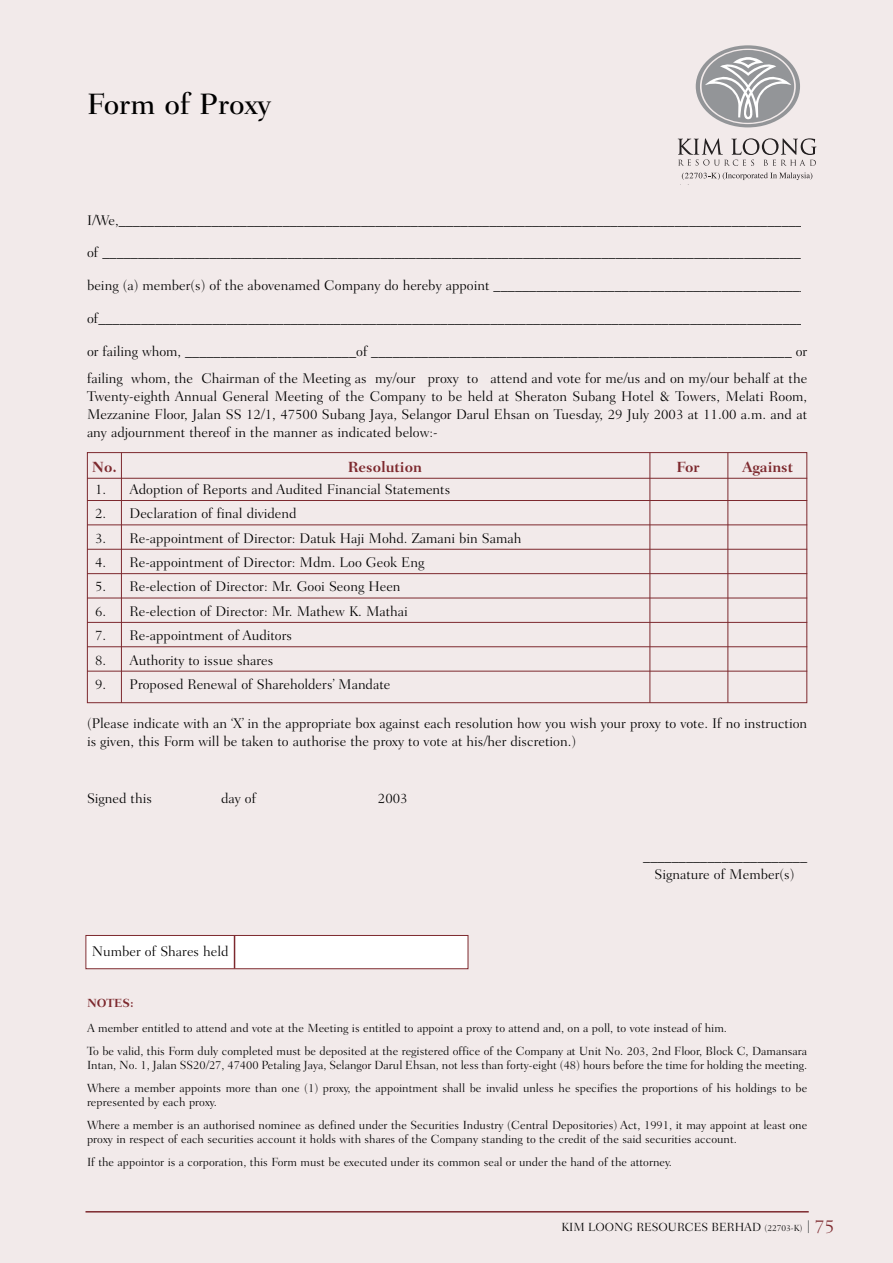
<style>
.page{position:relative;width:893px;height:1263px;background:#fff}
.page>*{position:absolute;margin:0;border:0;box-sizing:border-box;transform-origin:0 0}
.t1{font:500 30px "Fairfield LH";color:#000}
.t2{font:700 15px "Fairfield LH";color:#7d292e}
.t3{font:300 14.25px/18px "Fairfield LH";color:#000}
.t4{font:300 12px/22.8px "Fairfield LH";color:#000}
.t5{font:700 12px "Fairfield LH";color:#7d292e}
.s1{font-size:9px}
.s2{font-size:19.5px;color:#7d292e}
</style>
<div class="page">
<div style="left:0;top:0;width:892px;height:1263px;background:#f2eaea"></div>
<hr style="left:87px;top:478px;width:720px;height:1px;background:#7d292e">
<hr style="left:87px;top:500px;width:720px;height:1px;background:#7d292e">
<hr style="left:87px;top:525px;width:720px;height:1px;background:#7d292e">
<hr style="left:87px;top:549px;width:720px;height:1px;background:#7d292e">
<hr style="left:87px;top:573px;width:720px;height:1px;background:#7d292e">
<hr style="left:87px;top:598px;width:720px;height:1px;background:#7d292e">
<hr style="left:87px;top:622px;width:720px;height:1px;background:#7d292e">
<hr style="left:87px;top:647px;width:720px;height:1px;background:#7d292e">
<hr style="left:87px;top:671px;width:720px;height:1px;background:#7d292e">
<svg style="left:808px;top:1220px;width:1px;height:13px"></svg>
<hr style="left:85px;top:1211px;width:723px;height:2px;background:#7d292e">
<svg style="left:695px;top:45px;width:105px;height:82px"></svg>
<svg style="left:677px;top:138px;width:139px;height:28px"></svg>
<svg style="left:680px;top:172px;width:132px;height:13px"></svg>
<div style="left:87px;top:452px;width:720px;height:251px;border:1px solid #7d292e"></div>
<hr style="left:727px;top:453px;width:1px;height:250px;background:#7d292e">
<hr style="left:649px;top:453px;width:1px;height:250px;background:#7d292e">
<hr style="left:121px;top:452px;width:1px;height:251px;background:#7d292e">
<div style="left:86px;top:935px;width:382px;height:34px;background:#fff"></div>
<div style="left:85px;top:935px;width:383px;height:34px;border:1px solid #7d292e"></div>
<hr style="left:234px;top:936px;width:1px;height:33px;background:#7d292e">
<h1 class="t1" style="left:87px;top:92px;width:185px">Form of Proxy</h1>
<p class="t3" style="left:87px;top:212px;width:717px">I/We,________________________________________________________________________________________________</p>
<p class="t3" style="left:87px;top:245px;width:715px">of __________________________________________________________________________________________________</p>
<p class="t3" style="left:87px;top:278px;width:721px">being (a) member(s) of the abovenamed Company do hereby appoint ____________________________________________</p>
<p class="t3" style="left:87px;top:311px;width:718px">of___________________________________________________________________________________________________</p>
<p class="t3" style="left:87px;top:339px;width:721px;line-height:26.5px">or failing whom, ________________________of ___________________________________________________________ or failing whom, the Chairman of the Meeting as my/our proxy to attend and vote for me/us and on my/our behalf at the</p>
<p class="t3" style="left:87px;top:388px;width:721px;text-align:justify">Twenty-eighth Annual General Meeting of the Company to be held at Sheraton Subang Hotel &amp; Towers, Melati Room, Mezzanine Floor, Jalan SS 12/1, 47500 Subang Jaya, Selangor Darul Ehsan on Tuesday, 29 July 2003 at 11.00 a.m. and at any adjournment thereof in the manner as indicated below:-</p>
<p class="t2" style="left:92px;top:460px;width:26px">No.</p>
<p class="t2" style="left:347px;top:460px;width:76px">Resolution</p>
<p class="t2" style="left:676px;top:460px;width:25px">For</p>
<p class="t2" style="left:742px;top:460px;width:52px">Against</p>
<p class="t3" style="left:95px;top:481px;width:357px">1. Adoption of Reports and Audited Financial Statements</p>
<p class="t3" style="left:95px;top:506px;width:203px">2. Declaration of final dividend</p>
<p class="t3" style="left:95px;top:530px;width:428px">3. Re-appointment of Director: Datuk Haji Mohd. Zamani bin Samah</p>
<p class="t3" style="left:95px;top:555px;width:331px">4. Re-appointment of Director: Mdm. Loo Geok Eng</p>
<p class="t3" style="left:95px;top:579px;width:307px">5. Re-election of Director: Mr. Gooi Seong Heen</p>
<p class="t3" style="left:95px;top:603px;width:314px">6. Re-election of Director: Mr. Mathew K. Mathai</p>
<p class="t3" style="left:95px;top:628px;width:198px">7. Re-appointment of Auditors</p>
<p class="t3" style="left:95px;top:652px;width:180px">8. Authority to issue shares</p>
<p class="t3" style="left:95px;top:676px;width:297px">9. Proposed Renewal of Shareholders’ Mandate</p>
<p class="t3" style="left:87px;top:716px;width:721px">(Please indicate with an ‘X’ in the appropriate box against each resolution how you wish your proxy to vote. If no instruction is given, this Form will be taken to authorise the proxy to vote at his/her discretion.)</p>
<p class="t3" style="left:87px;top:791px;width:66px">Signed this</p>
<p class="t3" style="left:221px;top:791px;width:37px">day of</p>
<p class="t3" style="left:378px;top:791px;width:31px">2003</p>
<p class="t3" style="left:92px;top:943px;width:138px">Number of Shares held</p>
<p class="t3" style="left:643px;top:848px;width:165px;text-align:center">_______________________<br>Signature of Member(s)</p>
<p class="t5" style="left:87px;top:999px;width:48px">NOTES:</p>
<p class="t4" style="left:87px;top:1018px;width:721px">A member entitled to attend and vote at the Meeting is entitled to appoint a proxy to attend and, on a poll, to vote instead of him.<br>To be valid, this Form duly completed must be deposited at the registered office of the Company at Unit No. 203, 2nd Floor, Block C, Damansara</p>
<p class="t4" style="left:87px;top:1055px;width:721px">Intan, No. 1, Jalan SS20/27, 47400 Petaling Jaya, Selangor Darul Ehsan, not less than forty-eight (48) hours before the time for holding the meeting.<br>Where a member appoints more than one (1) proxy, the appointment shall be invalid unless he specifies the proportions of his holdings to be</p>
<p class="t4" style="left:87px;top:1092px;width:721px">represented by each proxy.<br>Where a member is an authorised nominee as defined under the Securities Industry (Central Depositories) Act, 1991, it may appoint at least one</p>
<p class="t4" style="left:87px;top:1129px;width:651px">proxy in respect of each securities account it holds with shares of the Company standing to the credit of the said securities account.<br>If the appointor is a corporation, this Form must be executed under its common seal or under the hand of the attorney.</p>
<p class="t4" style="left:561px;top:1217px;width:275px">KIM LOONG RESOURCES BERHAD <span class="s1">(22703-K)</span> <span class="s2">75</span></p>
</div>
